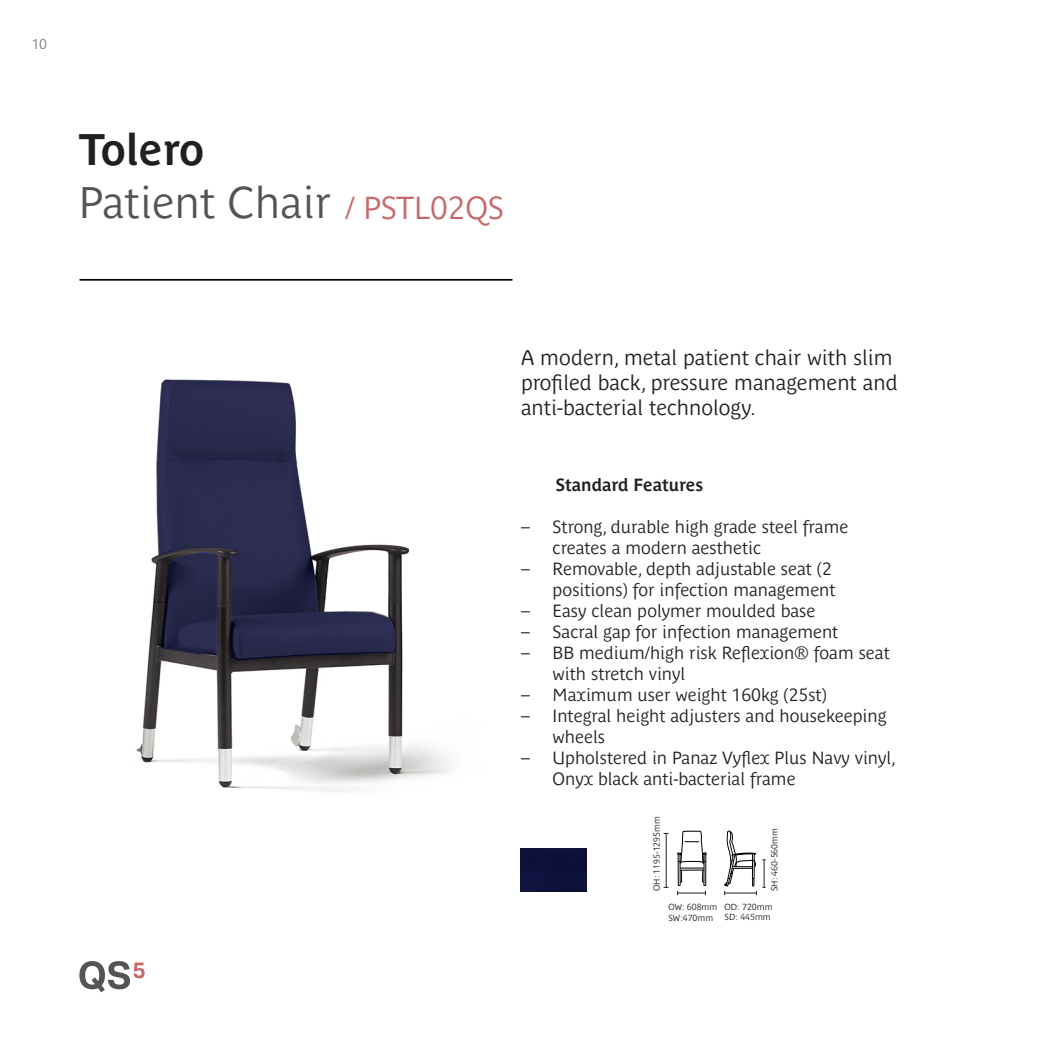
<style>
.page{position:relative;width:1042px;height:1042px;background:#fff}
.page>*{position:absolute;margin:0;border:0;box-sizing:border-box;transform-origin:0 0}
.Product_Description{font:43.75px "Parisine Plus Std Gris";color:#525554}
.Product_Name{font:700 43.75px "Parisine Plus Std Gris";color:#231f20}
.Product_Code{font:31.5px "Parisine Plus Std Gris";color:#c76868}
.Product_Intro_text_Left{font:21px/25.2px "Parisine Plus Std Gris";color:#231f20}
.t1{font:17.5px/21px "Parisine Plus Std Gris";color:#231f20}
.standard_Features{font:700 17.5px "Parisine Plus Std Gris";color:#231f20}
.t2{font:14px "Parisine Plus Std Gris";color:#525554}
.Product_Dims{font:8.75px "Parisine Plus Std Gris";color:#231f20}
.s1{font-family:"Aktiv Grotesk";font-weight:300}
</style>
<div class="page">
<svg style="left:79px;top:961px;width:66px;height:31px"></svg>
<img style="left:136px;top:379px;width:315px;height:413px">
<hr style="left:80px;top:279px;width:432px;height:2px;background:#000c10">
<svg style="left:677px;top:831px;width:29px;height:54px"></svg>
<hr style="left:666px;top:833px;width:1px;height:54px;background:#231f20">
<svg style="left:677px;top:891px;width:29px;height:4px"></svg>
<div style="left:521px;top:849px;width:65px;height:42px;background:#0e1139"></div>
<svg style="left:724px;top:831px;width:41px;height:64px"></svg>
<p class="t2" style="left:31px;top:36px;width:17px">10</p>
<p class="Product_Name" style="left:79px;top:125px;width:127px">Tolero</p>
<p class="Product_Description" style="left:79px;top:177px;width:254px">Patient Chair</p>
<p class="Product_Code" style="left:345px;top:189px;width:160px">/ PSTL02QS</p>
<p class="Product_Intro_text_Left" style="left:521px;top:345px;width:378px">A modern, metal patient chair with slim profiled back, pressure management and anti-bacterial technology.</p>
<p class="standard_Features" style="left:555px;top:474px;width:149px">Standard Features</p>
<p class="t1" style="left:552px;top:516px;width:297px;text-indent:-32px"><span class="s1">–</span> Strong, durable high grade steel frame creates a modern aesthetic</p>
<p class="t1" style="left:521px;top:558px;width:316px;text-align:right"><span class="s1">–</span> Removable, depth adjustable seat (2 positions) for infection management</p>
<p class="t1" style="left:521px;top:600px;width:296px"><span class="s1">–</span> Easy clean polymer moulded base</p>
<p class="t1" style="left:521px;top:621px;width:319px"><span class="s1">–</span> Sacral gap for infection management</p>
<p class="t1" style="left:552px;top:642px;width:339px;text-indent:-32px"><span class="s1">–</span> BB medium/high risk Reflexion® foam seat with stretch vinyl</p>
<p class="t1" style="left:521px;top:684px;width:307px"><span class="s1">–</span> Maximum user weight 160kg (25st)</p>
<p class="t1" style="left:552px;top:705px;width:335px;text-indent:-32px"><span class="s1">–</span> Integral height adjusters and housekeeping wheels</p>
<p class="t1" style="left:552px;top:747px;width:345px;text-indent:-32px"><span class="s1">–</span> Upholstered in Panaz Vyflex Plus Navy vinyl,<br>Onyx black anti-bacterial frame</p>
<p class="Product_Dims" style="left:652px;top:891px;width:76px;rotate:-90deg">OH: 1195-1295mm</p>
<p class="Product_Dims" style="left:668px;top:902px;width:50px">OW: 608mm</p>
<p class="Product_Dims" style="left:668px;top:912px;width:46px">SW:470mm</p>
<p class="Product_Dims" style="left:769px;top:891px;width:65px;rotate:-90deg">SH: 460-560mm</p>
<p class="Product_Dims" style="left:724px;top:902px;width:49px">OD: 720mm</p>
<p class="Product_Dims" style="left:724px;top:912px;width:48px">SD: 445mm</p>
</div>
